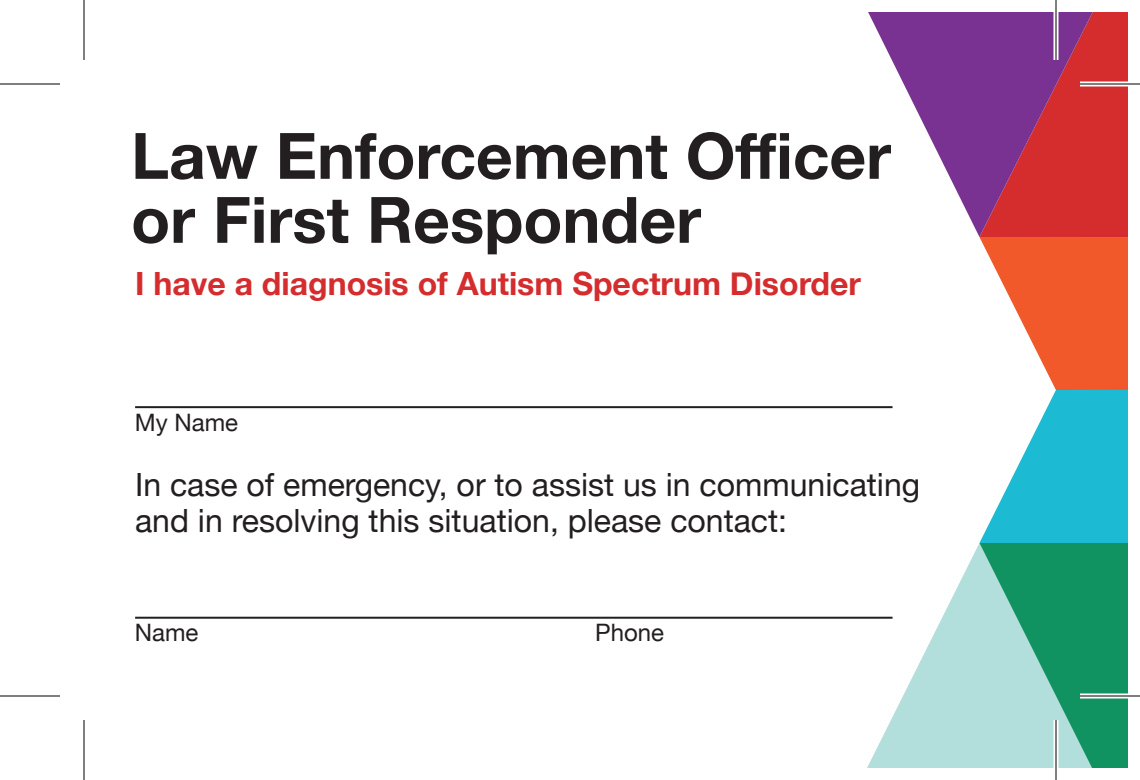
<style>
.page{position:relative;width:1140px;height:780px;background:#fff}
.page>*{position:absolute;margin:0;border:0;box-sizing:border-box;transform-origin:0 0}
.t1{font:700 64px/64px "Helvetica Neue";color:#231f20}
.t2{font:32px/36px "Helvetica Neue";color:#231f20}
.t3{font:700 32px "Helvetica Neue";color:#d52c2e}
.t4{font:24px "Helvetica Neue";color:#231f20}
</style>
<div class="page">
<svg style="left:868px;top:12px;width:35px;height:71px"></svg>
<svg style="left:867px;top:696px;width:36px;height:72px"></svg>
<hr style="left:135px;top:406px;width:758px;height:2px;background:#231f20">
<hr style="left:135px;top:617px;width:758px;height:2px;background:#231f20">
<svg style="left:903px;top:12px;width:225px;height:756px"></svg>
<hr style="left:1080px;top:82px;width:60px;height:4px;background:#fff">
<hr style="left:1080px;top:694px;width:60px;height:4px;background:#fff">
<hr style="left:1054px;top:0;width:4px;height:60px;background:#fff">
<hr style="left:1054px;top:720px;width:4px;height:60px;background:#fff">
<hr style="left:0;top:83px;width:60px;height:2px;background:#000">
<hr style="left:1080px;top:83px;width:60px;height:2px;background:#000">
<hr style="left:0;top:695px;width:60px;height:2px;background:#000">
<hr style="left:1080px;top:695px;width:60px;height:2px;background:#000">
<hr style="left:83px;top:0;width:2px;height:60px;background:#000">
<hr style="left:83px;top:720px;width:2px;height:60px;background:#000">
<hr style="left:1055px;top:0;width:2px;height:60px;background:#000">
<hr style="left:1055px;top:720px;width:2px;height:60px;background:#000">
<h1 class="t1" style="left:131px;top:126px;width:761px">Law Enforcement Officer or First Responder</h1>
<p class="t3" style="left:135px;top:259px;width:727px">I have a diagnosis of Autism Spectrum Disorder</p>
<p class="t4" style="left:135px;top:405px;width:105px">My Name</p>
<p class="t2" style="left:135px;top:468px;width:787px">In case of emergency, or to assist us in communicating and in resolving this situation, please contact:</p>
<p class="t4" style="left:135px;top:615px;width:65px">Name</p>
<p class="t4" style="left:595px;top:615px;width:70px">Phone</p>
</div>
